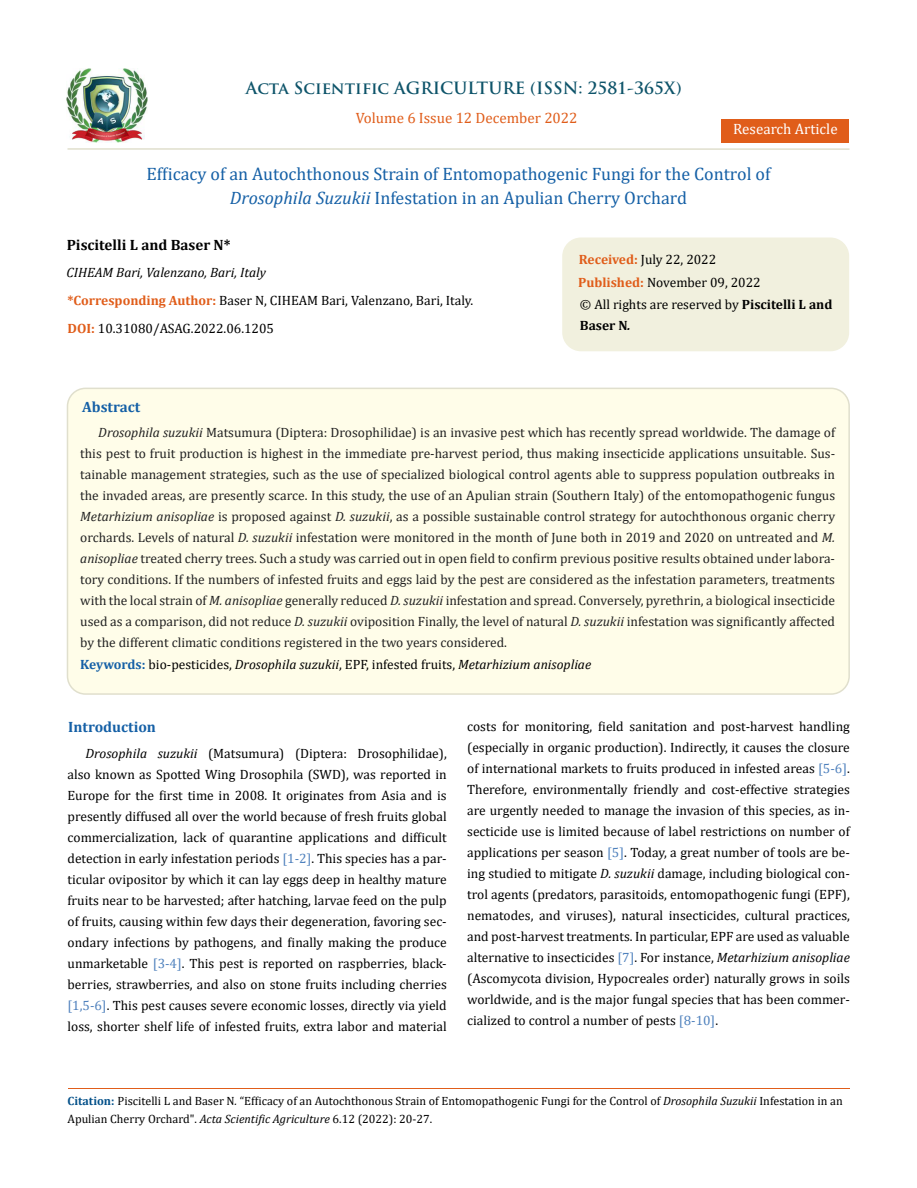
<style>
.page{position:relative;width:917px;height:1188px;background:#fff}
.page>*{position:absolute;margin:0;border:0;box-sizing:border-box;transform-origin:0 0}
.t1{font:18px/24px "Cambria";color:#1560a6;text-align:center}
.t2{font:700 16.5px "Trajan Pro";color:#0e546a}
.t3{font:15px "Cambria";color:#e05d1a}
.t4{font:700 15px "Cambria";color:#000}
.t5{font:700 15px "Cambria";color:#1560a6}
.t6{font:15px "Cambria";color:#fff}
.t7{font:13.5px/21px "Cambria";color:#000}
.t8{font:13.5px/21px "Cambria";color:#222;text-align:justify}
.t9{font:italic 13.5px "Cambria";color:#000}
.t10{font:12px/18px "Cambria";color:#000}
.s1{font-style:italic}
.s2{font-weight:700;color:#e05d1a}
.s3{font-weight:700}
.s4{font-weight:700;font-style:italic}
.s5{font-weight:700;font-style:normal;color:#1560a6}
.s6{font-style:normal}
.s7{color:#4f81bd}
.s8{font-weight:700;color:#035089}
</style>
<div class="page">
<img style="left:67px;top:68px;width:80px;height:74px">
<div style="left:721px;top:119px;width:128px;height:23px;background:#e05d1a"></div>
<div style="left:563px;top:238px;width:285px;height:113px;background:#f1f0de;border-radius:18px"></div>
<div style="left:562px;top:238px;width:287px;height:113px;border:2px solid #f1f0de;border-radius:18px"></div>
<div style="left:67px;top:388px;width:782px;height:306px;background:#fffde9;border-radius:18px"></div>
<div style="left:67px;top:388px;width:782px;height:307px;border:2px solid #e0dfcd;border-radius:18px"></div>
<hr style="left:68px;top:1088px;width:781px;height:1px;background:#e05d1a">
<hr style="left:67px;top:148px;width:782px;height:2px;background:#e0dfcd">
<p class="t2" style="left:246px;top:77px;width:437px">Acta Scientific AGRICULTURE (ISSN: 2581-365X)</p>
<p class="t3" style="left:356px;top:109px;width:223px">Volume 6 Issue 12 December 2022</p>
<p class="t6" style="left:733px;top:120px;width:106px">Research Article</p>
<h1 class="t1" style="left:146px;top:162px;width:625px">Efficacy of an Autochthonous Strain of Entomopathogenic Fungi for the Control of<br><span class="s1">Drosophila Suzukii</span> Infestation in an Apulian Cherry Orchard</h1>
<p class="t4" style="left:67px;top:234px;width:165px">Piscitelli L and Baser N*</p>
<p class="t7" style="left:66px;top:258px;width:408px;line-height:28px"><span class="s1">CIHEAM Bari, Valenzano, Bari, Italy<br></span><span class="s2">*Corresponding Author:</span> Baser N, CIHEAM Bari, Valenzano, Bari, Italy.</p>
<p class="t7" style="left:578px;top:248px;width:184px;line-height:23px"><span class="s2">Received:</span> July 22, 2022<br><span class="s2">Published:</span> November 09, 2022</p>
<p class="t7" style="left:580px;top:294px;width:254px">© All rights are reserved by <span class="s3">Piscitelli L and<br>Baser N</span><span class="s4">.</span></p>
<p class="t7" style="left:67px;top:318px;width:208px"><span class="s2">DOI:</span> 10.31080/ASAG.2022.06.1205</p>
<p class="t5" style="left:82px;top:396px;width:60px">Abstract</p>
<p class="t8" style="left:80px;top:421px;width:756px;text-indent:18px"><span class="s1">Drosophila suzukii</span> Matsumura (Diptera: Drosophilidae) is an invasive pest which has recently spread worldwide. The damage of this pest to fruit production is highest in the immediate pre-harvest period, thus making insecticide applications unsuitable. Sus&shy;tainable management strategies, such as the use of specialized biological control agents able to suppress population outbreaks in the invaded areas, are presently scarce. In this study, the use of an Apulian strain (Southern Italy) of the entomopathogenic fungus <span class="s1">Metarhizium anisopliae</span> is proposed against <span class="s1">D. suzukii</span>, as a possible sustainable control strategy for autochthonous organic cherry orchards. Levels of natural <span class="s1">D. suzukii</span> infestation were monitored in the month of June both in 2019 and 2020 on untreated and <span class="s1">M. anisopliae</span> treated cherry trees. Such a study was carried out in open field to confirm previous positive results obtained under labora&shy;tory conditions. If the numbers of infested fruits and eggs laid by the pest are considered as the infestation parameters, treatments with the local strain of <span class="s1">M. anisopliae</span> generally reduced <span class="s1">D. suzukii</span> infestation and spread. Conversely, pyrethrin, a biological insecticide used as a comparison, did not reduce <span class="s1">D. suzukii</span> oviposition Finally, the level of natural <span class="s1">D. suzukii</span> infestation was significantly affected by the different climatic conditions registered in the two years considered.</p>
<p class="t9" style="left:80px;top:655px;width:512px"><span class="s5">Keywords:</span> <span class="s6">bio-pesticides,</span> Drosophila suzukii<span class="s6">, EPF, infested fruits,</span> Metarhizium anisopliae</p>
<p class="t5" style="left:68px;top:716px;width:89px">Introduction</p>
<p class="t7" style="left:68px;top:743px;width:381px;text-align:justify;text-indent:18px"><span class="s1">Drosophila suzukii</span> (Matsumura) (Diptera: Drosophilidae), also known as Spotted Wing Drosophila (SWD), was reported in Europe for the first time in 2008. It originates from Asia and is presently diffused all over the world because of fresh fruits global commercialization, lack of quarantine applications and difficult detection in early infestation periods <span class="s7">[1-2]</span>. This species has a par&shy;ticular ovipositor by which it can lay eggs deep in healthy mature fruits near to be harvested; after hatching, larvae feed on the pulp of fruits, causing within few days their degeneration, favoring sec&shy;ondary infections by pathogens, and finally making the produce unmarketable <span class="s7">[3-4]</span>. This pest is reported on raspberries, black&shy;berries, strawberries, and also on stone fruits including cherries <span class="s7">[1,5-6]</span>. This pest causes severe economic losses, directly via yield loss, shorter shelf life of infested fruits, extra labor and material</p>
<p class="t7" style="left:467px;top:716px;width:384px;text-align:justify">costs for monitoring, field sanitation and post-harvest handling (especially in organic production). Indirectly, it causes the closure of international markets to fruits produced in infested areas <span class="s7">[5-6]</span>.<br>Therefore, environmentally friendly and cost-effective strategies are urgently needed to manage the invasion of this species, as in&shy;secticide use is limited because of label restrictions on number of applications per season <span class="s7">[5]</span>. Today, a great number of tools are be&shy;ing studied to mitigate <span class="s1">D. suzukii</span> damage, including biological con&shy;trol agents (predators, parasitoids, entomopathogenic fungi (EPF), nematodes, and viruses), natural insecticides, cultural practices, and post-harvest treatments. In particular, EPF are used as valuable alternative to insecticides <span class="s7">[7]</span>. For instance, <span class="s1">Metarhizium anisopliae </span>(Ascomycota division, Hypocreales order) naturally grows in soils worldwide, and is the major fungal species that has been commer&shy;cialized to control a number of pests <span class="s7">[8-10]</span>.</p>
<p class="t10" style="left:68px;top:1092px;width:776px"><span class="s8">Citation:</span> Piscitelli L and Baser N<span class="s1">.</span> “Efficacy of an Autochthonous Strain of Entomopathogenic Fungi for the Control of <span class="s1">Drosophila Suzukii</span> Infestation in an<br>Apulian Cherry Orchard". <span class="s1">Acta Scientific Agriculture</span> 6.12 (2022): 20-27.</p>
</div>
